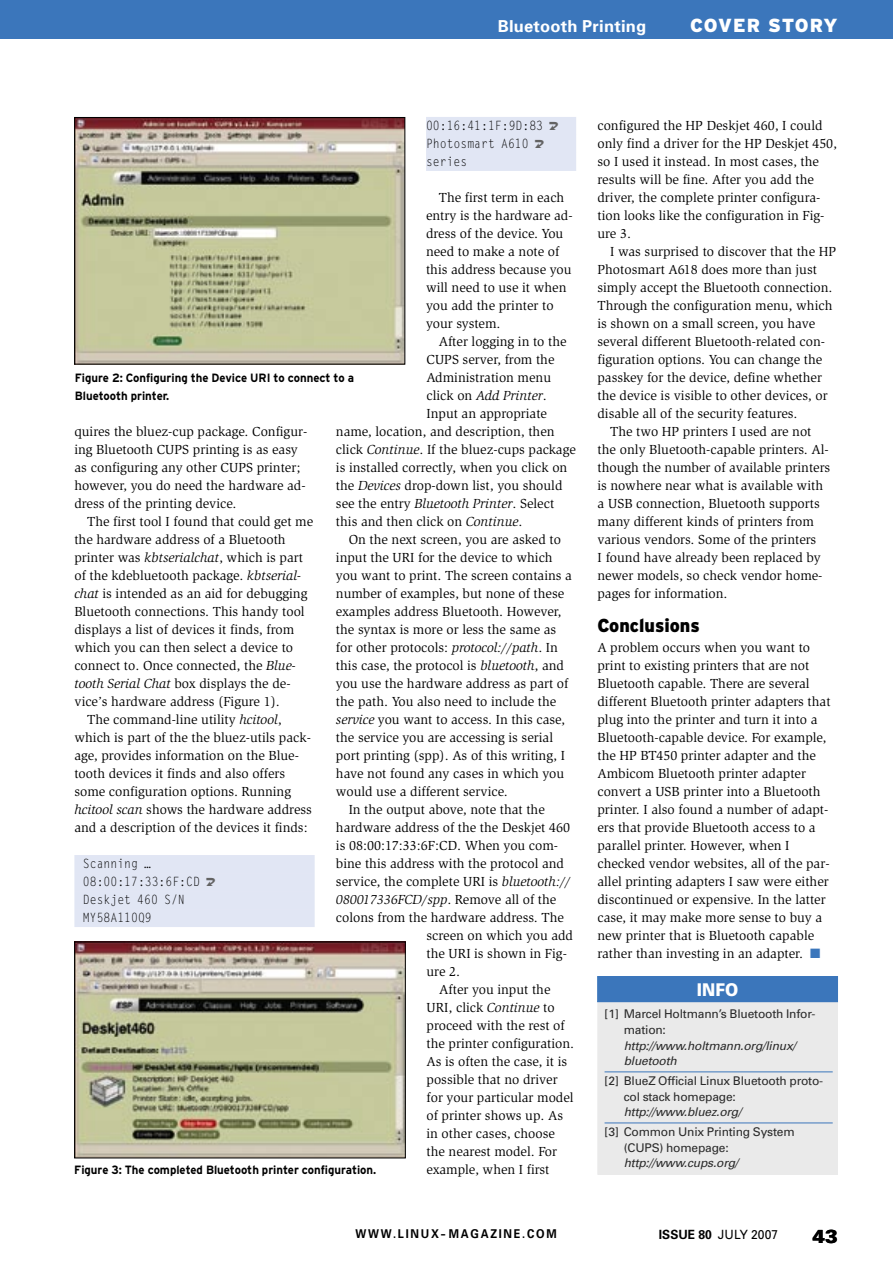
<style>
.page{position:relative;width:893px;height:1263px;background:#fff}
.page>*{position:absolute;margin:0;border:0;box-sizing:border-box;transform-origin:0 0}
._95_R{font:900 18.9px "Interstate";letter-spacing:.035em;color:#fff}
.Pagina{font:900 18.9px "Univers";color:#000}
._19_ZT{font:900 18.75px "Interstate";color:#000;scale:.95 1}
._21_KT{font:900 17.55px "Univers";color:#fff;scale:.9 1}
._95_RSW{font:700 16.5px "Univers";letter-spacing:.015em;color:#fff}
._10_L{font:13.5px/18px "Slimbach";color:#000}
._11_L_ohne{font:13.5px/18px "Slimbach";color:#000}
.Maginalie_URL{font:13.5px/18px "Slimbach";color:#000}
._10_L-2{font:italic 13.5px "Slimbach";color:#000}
._15_Li{font:12.75px "Gothic Looser";color:#000;scale:.9 1}
.Marginalie{font:12.75px "Univers";color:#000;scale:.95 1}
.Maginalie_URL-2{font:700 12.15px "Univers";letter-spacing:.16em;color:#000;scale:.9 1}
._20_KL_Linie{font:12px/15.6px "Univers";letter-spacing:-.015em;color:#2a2a2a}
._50_B{font:700 12px/18px "Interstate";color:#000;scale:.95 1}
.s1{font-style:normal}
.s2{font-style:italic}
.s3{color:#3b76bb}
.s4{font-weight:700}
</style>
<div class="page">
<div style="left:74px;top:855px;width:241px;height:18px;background:#e1e6f4"></div>
<div style="left:74px;top:873px;width:241px;height:18px;background:#e1e6f4"></div>
<div style="left:74px;top:891px;width:241px;height:18px;background:#e1e6f4"></div>
<div style="left:74px;top:909px;width:241px;height:18px;background:#e1e6f4"></div>
<div style="left:426px;top:117px;width:150px;height:18px;background:#e1e6f4"></div>
<div style="left:426px;top:135px;width:150px;height:18px;background:#e1e6f4"></div>
<div style="left:426px;top:153px;width:150px;height:18px;background:#e1e6f4"></div>
<img style="left:76px;top:119px;width:327px;height:243px">
<div style="left:74px;top:117px;width:331px;height:247px;border:1px solid #000"></div>
<img style="left:76px;top:944px;width:327px;height:212px">
<div style="left:74px;top:942px;width:331px;height:216px;border:1px solid #000"></div>
<div style="left:598px;top:1002px;width:239px;height:172px;background:#eaeaea"></div>
<hr style="left:605px;top:1071px;width:228px;height:1px;background:#3b76bb">
<hr style="left:605px;top:1122px;width:228px;height:1px;background:#3b76bb">
<div style="left:597px;top:1001px;width:241px;height:174px;border:1px solid #eaeaea"></div>
<div style="left:598px;top:976px;width:239px;height:26px;background:#3b76bb"></div>
<div style="left:0;top:0;width:893px;height:38px;background:#3b76bb"></div>
<p class="_95_RSW" style="left:498px;top:16px;width:150px">Bluetooth Printing</p>
<p class="_95_R" style="left:690px;top:15px;width:149px">COVER STORY</p>
<p class="_15_Li" style="left:426px;top:117px;width:132px">00:16:41:1F:9D:83</p>
<p class="_15_Li" style="left:426px;top:135px;width:115px">Photosmart A610</p>
<p class="_15_Li" style="left:426px;top:153px;width:47px">series</p>
<p class="_10_L" style="left:426px;top:189px;width:148px;text-indent:13px">The first term in each entry is the hardware ad&shy;dress of the device. You need to make a note of this address because you will need to use it when you add the printer to your system.</p>
<p class="_10_L" style="left:439px;top:333px;width:129px">After logging in to the</p>
<p class="_10_L" style="left:426px;top:351px;width:129px">CUPS server, from the</p>
<p class="_10_L" style="left:426px;top:369px;width:126px">Administration menu</p>
<p class="_10_L-2" style="left:426px;top:388px;width:122px"><span class="s1">click on</span> Add Printer<span class="s1">.</span></p>
<p class="_10_L" style="left:426px;top:405px;width:122px">Input an appropriate</p>
<p class="_10_L" style="left:336px;top:423px;width:220px">name, location, and description, then</p>
<p class="_10_L" style="left:336px;top:441px;width:242px">click <span class="s2">Continue</span>. If the bluez-cups package</p>
<p class="_10_L" style="left:336px;top:459px;width:233px">is installed correctly, when you click on</p>
<p class="_10_L" style="left:336px;top:477px;width:228px">the <span class="s2">Devices</span> drop-down list, you should</p>
<p class="_10_L" style="left:336px;top:495px;width:220px">see the entry <span class="s2">Bluetooth Printer</span>. Select</p>
<p class="_10_L" style="left:336px;top:513px;width:188px">this and then click on <span class="s2">Continue</span>.</p>
<p class="_10_L" style="left:336px;top:531px;width:237px;text-indent:13px">On the next screen, you are asked to input the URI for the device to which you want to print. The screen contains a number of examples, but none of these examples address Bluetooth. However, the syntax is more or less the same as for other protocols: <span class="s2">protocol:// path</span>. In this case, the protocol is <span class="s2">bluetooth</span>, and you use the hardware address as part of the path. You also need to include the <span class="s2">service</span> you want to access. In this case, the service you are accessing is serial port printing (spp). As of this writing, I have not found any cases in which you would use a different service.</p>
<p class="_10_L" style="left:349px;top:801px;width:198px">In the output above, note that the</p>
<p class="_10_L" style="left:336px;top:819px;width:236px">hardware address of the the Deskjet 460</p>
<p class="_10_L" style="left:336px;top:837px;width:224px">is 08:00:17:33:6F:CD. When you com-</p>
<p class="_10_L" style="left:336px;top:855px;width:230px">bine this address with the protocol and</p>
<p class="_10_L" style="left:336px;top:873px;width:236px">service, the complete URI is <span class="s2">bluetooth://</span></p>
<p class="_10_L-2" style="left:336px;top:892px;width:222px">080017336FCD/spp<span class="s1">. Remove all of the</span></p>
<p class="_10_L" style="left:336px;top:909px;width:230px">colons from the hardware address. The</p>
<p class="_10_L" style="left:426px;top:927px;width:148px">screen on which you add</p>
<p class="_10_L" style="left:426px;top:945px;width:142px">the URI is shown in Fig-</p>
<p class="_10_L" style="left:426px;top:963px;width:35px">ure 2.</p>
<p class="_10_L" style="left:426px;top:981px;width:149px;text-indent:13px">After you input the<br>URI, click <span class="s2">Continue</span> to proceed with the rest of the printer configuration.<br>As is often the case, it is possible that no driver for your particular model of printer shows up. As in other cases, choose the nearest model. For example, when I first</p>
<p class="_50_B" style="left:75px;top:369px;width:295px">Figure 2: Configuring the Device URI to connect to a<br>Bluetooth printer.</p>
<p class="Maginalie_URL" style="left:74px;top:423px;width:234px">quires the bluez-cup package. Configur&shy;ing Bluetooth CUPS printing is as easy as configuring any other CUPS printer; however, you do need the hardware ad&shy;dress of the printing device.</p>
<p class="_10_L" style="left:74px;top:513px;width:240px;text-indent:13px">The first tool I found that could get me the hardware address of a Bluetooth printer was <span class="s2">kbtserialchat</span>, which is part of the kdebluetooth package. <span class="s2">kbtserial&shy;chat</span> is intended as an aid for debugging Bluetooth connections. This handy tool displays a list of devices it finds, from which you can then select a device to connect to. Once connected, the <span class="s2">Blue&shy;tooth Serial Chat</span> box displays the de&shy;vice’s hardware address (Figure 1).</p>
<p class="_10_L" style="left:74px;top:711px;width:239px;text-indent:13px">The command-line utility <span class="s2">hcitool</span>, which is part of the the bluez-utils pack&shy;age, provides information on the Blue&shy;tooth devices it finds and also offers some configuration options. Running <span class="s2">hcitool scan</span> shows the hardware address and a description of the devices it finds:</p>
<p class="_15_Li" style="left:83px;top:855px;width:77px">Scanning …</p>
<p class="_15_Li" style="left:83px;top:873px;width:132px">08:00:17:33:6F:CD</p>
<p class="_15_Li" style="left:83px;top:891px;width:115px">Deskjet 460 S/ N</p>
<p class="_15_Li" style="left:83px;top:909px;width:78px">MY58A110Q9</p>
<p class="_50_B" style="left:74px;top:1161px;width:320px">Figure 3: The completed Bluetooth printer configuration.</p>
<p class="_10_L" style="left:597px;top:117px;width:241px">configured the HP Deskjet 460, I could only find a driver for the HP Deskjet 450, so I used it instead. In most cases, the results will be fine. After you add the driver, the complete printer configura&shy;tion looks like the configuration in Fig&shy;ure 3.</p>
<p class="_10_L" style="left:597px;top:243px;width:240px;text-indent:13px">I was surprised to discover that the HP Photosmart A618 does more than just simply accept the Bluetooth connection.<br>Through the configuration menu, which is shown on a small screen, you have several different Bluetooth-related con&shy;figuration options. You can change the passkey for the device, define whether the device is visible to other devices, or disable all of the security features.</p>
<p class="_10_L" style="left:597px;top:423px;width:234px;text-indent:13px">The two HP printers I used are not the only Bluetooth-capable printers. Al&shy;though the number of available printers is nowhere near what is available with a USB connection, Bluetooth supports many different kinds of printers from various vendors. Some of the printers<br>I found have already been replaced by newer models, so check vendor home&shy;pages for information.</p>
<p class="_19_ZT" style="left:597px;top:615px;width:109px">Conclusions</p>
<p class="_11_L_ohne" style="left:597px;top:639px;width:235px">A problem occurs when you want to print to existing printers that are not Bluetooth capable. There are several different Bluetooth printer adapters that plug into the printer and turn it into a Bluetooth-capable device. For example, the HP BT450 printer adapter and the Ambicom Bluetooth printer adapter convert a USB printer into a Bluetooth printer. I also found a number of adapt&shy;ers that provide Bluetooth access to a parallel printer. However, when I checked vendor websites, all of the par&shy;allel printing adapters I saw were either discontinued or expensive. In the latter case, it may make more sense to buy a new printer that is Bluetooth capable rather than investing in an adapter. <span class="s3">■</span></p>
<p class="_21_KT" style="left:697px;top:979px;width:48px">INFO</p>
<p class="_20_KL_Linie" style="left:624px;top:1006px;width:193px;text-indent:-19px">[1] Marcel Holtmann’s Bluetooth Infor&shy;mation:<br><span class="s2">http:// www. holtmann. org/ linux/ bluetooth</span></p>
<p class="_20_KL_Linie" style="left:624px;top:1073px;width:201px;text-indent:-19px">[2] BlueZ Official Linux Bluetooth proto&shy;col stack homepage:<br><span class="s2">http:// www. bluez. org/</span></p>
<p class="_20_KL_Linie" style="left:624px;top:1124px;width:172px;text-indent:-19px">[3] Common Unix Printing System (CUPS) homepage:<br><span class="s2">http:// www. cups. org/</span></p>
<p class="Maginalie_URL-2" style="left:355px;top:1226px;width:225px">WWW.LINUX-MAGAZINE.COM</p>
<p class="Marginalie" style="left:659px;top:1226px;width:127px"><span class="s4">ISSUE 80</span> JULY 2007</p>
<p class="Pagina" style="left:812px;top:1225px;width:27px">43</p>
</div>
